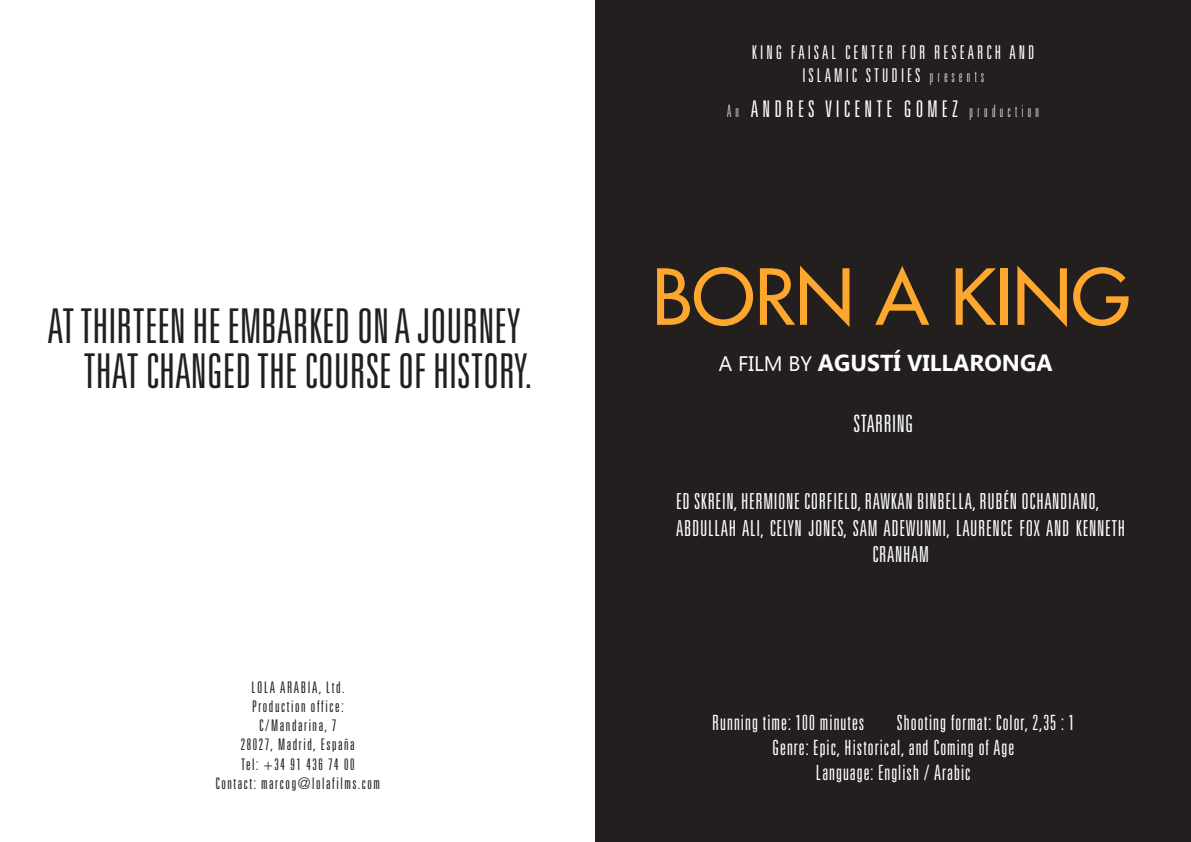
<style>
.page{position:relative;width:1191px;height:842px;background:#fff}
.page>*{position:absolute;margin:0;border:0;box-sizing:border-box;transform-origin:0 0}
.t1{font:500 75px "Futura Std";color:#fea72e}
.t2{font:300 ultra-condensed 48px/45px "Univers LT Std";color:#241f1f;text-align:right}
.t3{font:300 ultra-condensed 24px "Univers LT Std";letter-spacing:.02em;color:#fff}
.t4{font:300 ultra-condensed 23px "Univers LT Std";letter-spacing:.18em;color:#fff}
.t5{font:700 23px "Ebrima";color:#fff}
.t6{font:300 ultra-condensed 22px "Univers LT Std";letter-spacing:.03em;color:#fff}
.t7{font:300 ultra-condensed 21px "Univers LT Std";letter-spacing:.05em;color:#fff}
.t8{font:300 ultra-condensed 19px/22.8px "Univers LT Std";letter-spacing:.16em;color:#fff;text-align:center}
.t9{font:300 ultra-condensed 16px/19.2px "Univers LT Std";letter-spacing:.1em;color:#241f1f;text-align:center}
.s1{font-weight:100;font-size:17px}
.s2{font-weight:400;font-size:21px}
</style>
<div class="page">
<div style="left:595px;top:0;width:596px;height:842px;background:#241f1f"></div>
<h2 class="t2" style="left:47px;top:303px;width:485px">AT THIRTEEN HE EMBARKED ON A JOURNEY<br>THAT CHANGED THE COURSE OF HISTORY.</h2>
<p class="t9" style="left:215px;top:677px;width:166px">LOLA ARABIA, Ltd.<br>Production office:<br>C/Mandarina, 7<br>28027, Madrid, España<br>Tel: +34 91 436 74 00<br>Contact: marcog@lolafilms.com</p>
<p class="t8" style="left:752px;top:41px;width:284px">KING FAISAL CENTER FOR RESEARCH AND<br>ISLAMIC STUDIES <span class="s1">presents</span></p>
<p class="t4" style="left:727px;top:97px;width:313px"><span class="s1">An</span> ANDRES VICENTE GOMEZ <span class="s1">production</span></p>
<h1 class="t1" style="left:652px;top:250px;width:479px">BORN A KING</h1>
<p class="t5" style="left:719px;top:345px;width:335px"><span class="s2">A FILM BY</span> AGUSTÍ VILLARONGA</p>
<p class="t3" style="left:853px;top:411px;width:61px">STARRING</p>
<p class="t6" style="left:676px;top:490px;width:425px">ED SKREIN, HERMIONE CORFIELD, RAWKAN BINBELLA, RUBÉN OCHANDIANO,</p>
<p class="t6" style="left:676px;top:516px;width:450px">ABDULLAH ALI, CELYN JONES, SAM ADEWUNMI, LAURENCE FOX AND KENNETH</p>
<p class="t6" style="left:872px;top:543px;width:58px">CRANHAM</p>
<p class="t7" style="left:712px;top:712px;width:154px">Running time: 100 minutes</p>
<p class="t7" style="left:897px;top:712px;width:179px">Shooting format: Color, 2,35 : 1</p>
<p class="t7" style="left:772px;top:737px;width:244px">Genre: Epic, Historical, and Coming of Age</p>
<p class="t7" style="left:816px;top:762px;width:156px">Language: English / Arabic</p>
</div>
